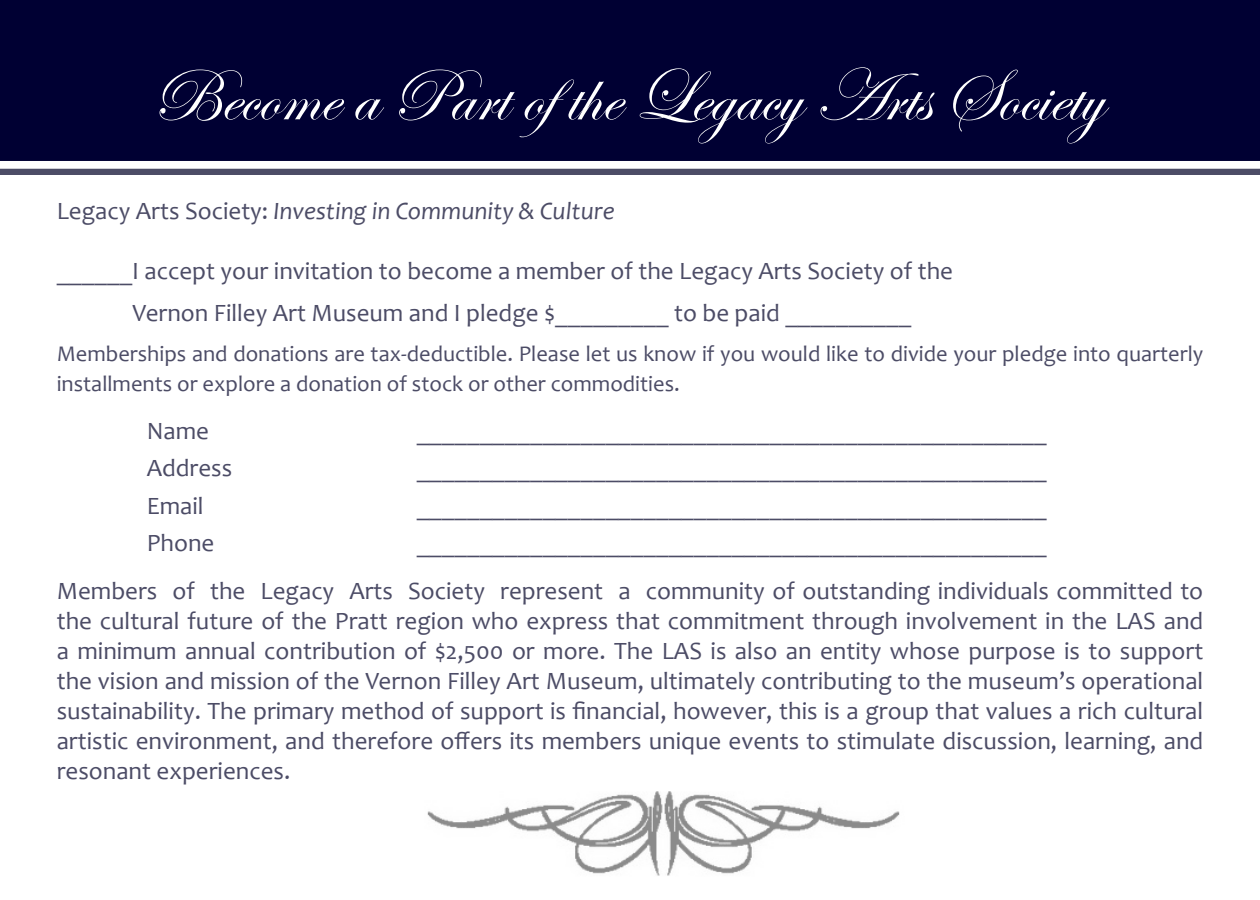
<style>
.page{position:relative;width:1260px;height:900px;background:#fff}
.page>*{position:absolute;margin:0;border:0;box-sizing:border-box;transform-origin:0 0}
.t1{font:75px "Edwardian Script ITC";color:#fff}
.t2{font:25px/30px "Candara";color:#4c4c66;text-align:justify}
.t3{font:italic 25px "Candara";color:#4c4c66}
.t4{font:22.5px/30px "Candara";color:#4c4c66}
.s1{font-style:normal}
</style>
<div class="page">
<div style="left:0;top:0;width:1260px;height:161px;background:#003"></div>
<div style="left:0;top:169px;width:1260px;height:6px;background:#4c4c66"></div>
<img style="left:427px;top:791px;width:473px;height:85px">
<p class="t1" style="left:151px;top:55px;width:953px">Become a Part ofthe Legacy Arts Society</p>
<p class="t3" style="left:57px;top:195px;width:560px"><span class="s1">Legacy Arts Society:</span> Investing in Community &amp; Culture</p>
<p class="t2" style="left:57px;top:255px;width:898px">______I accept your invitation to become a member of the Legacy Arts Society of the</p>
<p class="t2" style="left:133px;top:298px;width:780px">Vernon Filley Art Museum and I pledge $_________ to be paid __________</p>
<p class="t4" style="left:57px;top:338px;width:1148px">Memberships and donations are tax-deductible. Please let us know if you would like to divide your pledge into quarterly installments or explore a donation of stock or other commodities.</p>
<p class="t2" style="left:147px;top:415px;width:64px">Name</p>
<p class="t2" style="left:417px;top:415px;width:631px">__________________________________________________</p>
<p class="t2" style="left:147px;top:453px;width:87px">Address</p>
<p class="t2" style="left:417px;top:453px;width:631px">__________________________________________________</p>
<p class="t2" style="left:147px;top:490px;width:58px">Email</p>
<p class="t2" style="left:417px;top:490px;width:631px">__________________________________________________</p>
<p class="t2" style="left:147px;top:528px;width:69px">Phone</p>
<p class="t2" style="left:417px;top:528px;width:631px">__________________________________________________</p>
<p class="t2" style="left:57px;top:576px;width:1148px">Members of the Legacy Arts Society represent a community of outstanding individuals committed to the cultural future of the Pratt region who express that commitment through involvement in the LAS and a minimum annual contribution of $2,500 or more. The LAS is also an entity whose purpose is to support the vision and mission of the Vernon Filley Art Museum, ultimately contributing to the museum’s operational sustainability. The primary method of support is financial, however, this is a group that values a rich cultural artistic environment, and therefore offers its members unique events to stimulate discussion, learning, and resonant experiences.</p>
</div>
